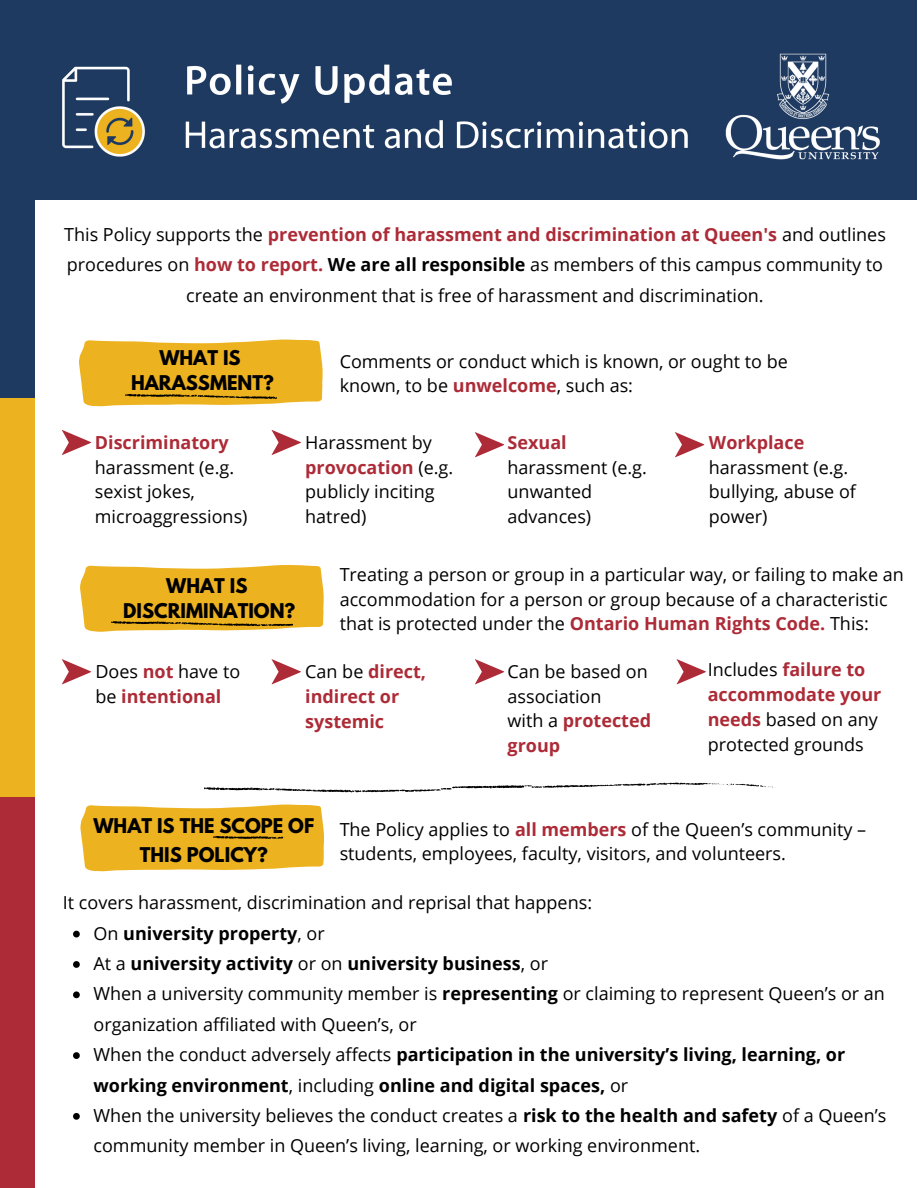
<style>
.page{position:relative;width:918px;height:1188px;background:#fff}
.page>*{position:absolute;margin:0;border:0;box-sizing:border-box;transform-origin:0 0}
.t1{font:18px/24.8px "Open Sans";color:#000}
.t2{font:700 18px/30.3px "Open Sans";color:#000}
.t3{font:700 18px/24.8px "Open Sans";color:#ac2b37}
.t4{font:700 18px "League Spartan";color:#000}
.s1{font-weight:700;color:#ac2b37}
.s2{font-weight:700}
.s3{font-weight:400;color:#000}
.s4{font-weight:400}
</style>
<div class="page">
<div style="left:0;top:0;width:35px;height:398px;background:#1f3a60"></div>
<div style="left:0;top:398px;width:35px;height:398px;background:#edb220"></div>
<div style="left:0;top:798px;width:35px;height:390px;background:#ac2b37"></div>
<div style="left:1px;top:0;width:916px;height:199px;background:#1f3a60"></div>
<img style="left:62px;top:64px;width:626px;height:93px">
<svg style="left:80px;top:565px;width:244px;height:67px;background:#eab431"></svg>
<img style="left:725px;top:53px;width:155px;height:107px">
<svg style="left:80px;top:783px;width:693px;height:89px"></svg>
<svg style="left:62px;top:339px;width:261px;height:116px"></svg>
<svg style="left:73px;top:931px;width:7px;height:6px"></svg>
<svg style="left:73px;top:961px;width:7px;height:7px"></svg>
<svg style="left:73px;top:991px;width:7px;height:7px"></svg>
<svg style="left:73px;top:1052px;width:7px;height:7px"></svg>
<svg style="left:73px;top:1113px;width:7px;height:7px"></svg>
<svg style="left:475px;top:432px;width:30px;height:26px"></svg>
<svg style="left:675px;top:432px;width:30px;height:26px"></svg>
<svg style="left:61px;top:659px;width:30px;height:26px"></svg>
<svg style="left:271px;top:659px;width:30px;height:26px"></svg>
<svg style="left:475px;top:659px;width:30px;height:26px"></svg>
<svg style="left:676px;top:659px;width:30px;height:26px"></svg>
<p class="t1" style="left:64px;top:219px;width:823px;line-height:30.3px;text-align:center">This Policy supports the <span class="s1">prevention of harassment and discrimination at Queen's</span> and outlines procedures on <span class="s1">how to report.</span> <span class="s2">We are all responsible</span> as members of this campus community to create an environment that is free of harassment and discrimination.</p>
<p class="t4" style="left:159px;top:349px;width:83px">WHAT IS</p>
<p class="t4" style="left:131px;top:374px;width:144px">HARASSMENT?</p>
<p class="t1" style="left:340px;top:348px;width:450px">Comments or conduct which is known, or ought to be known, to be <span class="s1">unwelcome</span>, such as:</p>
<p class="t1" style="left:95px;top:430px;width:154px"><span class="s1">Discriminatory </span>harassment (e.g. sexist jokes, microaggressions)</p>
<p class="t1" style="left:305px;top:430px;width:149px">Harassment by <span class="s1">provocation</span> (e.g. publicly inciting hatred)</p>
<p class="t1" style="left:508px;top:430px;width:141px"><span class="s1">Sexual </span>harassment (e.g. unwanted advances)</p>
<p class="t1" style="left:709px;top:430px;width:149px"><span class="s1">Workplace </span>harassment (e.g. bullying, abuse of power)</p>
<p class="t4" style="left:166px;top:577px;width:83px">WHAT IS</p>
<p class="t4" style="left:123px;top:602px;width:174px">DISCRIMINATION?</p>
<p class="t1" style="left:340px;top:561px;width:566px">Treating a person or group in a particular way, or failing to make an accommodation for a person or group because of a characteristic that is protected under the <span class="s1">Ontario Human Rights Code.</span> This:</p>
<p class="t3" style="left:95px;top:659px;width:146px"><span class="s3">Does</span> not <span class="s3">have to be</span> intentional</p>
<p class="t1" style="left:508px;top:658px;width:142px">Can be based on association</p>
<p class="t3" style="left:508px;top:708px;width:145px"><span class="s3">with a</span> protected group</p>
<p class="t3" style="left:305px;top:659px;width:122px"><span class="s3">Can be</span> direct, indirect or systemic</p>
<p class="t1" style="left:708px;top:657px;width:175px">Includes <span class="s1">failure to accommodate your needs</span> based on any protected grounds</p>
<p class="t4" style="left:93px;top:817px;width:222px">WHAT IS THE SCOPE OF</p>
<p class="t4" style="left:140px;top:846px;width:130px">THIS POLICY?</p>
<p class="t1" style="left:340px;top:816px;width:528px">The Policy applies to <span class="s1">all members</span> of the Queen’s community –</p>
<p class="t1" style="left:340px;top:841px;width:448px">students, employees, faculty, visitors, and volunteers.</p>
<p class="t1" style="left:63px;top:890px;width:531px">It covers harassment, discrimination and reprisal that happens:</p>
<p class="t2" style="left:94px;top:918px;width:233px"><span class="s4">On</span> university property<span class="s4">, or</span></p>
<p class="t2" style="left:94px;top:948px;width:456px"><span class="s4">At a</span> university activity <span class="s4">or on</span> university business<span class="s4">, or</span></p>
<p class="t1" style="left:94px;top:978px;width:793px;line-height:30.3px">When a university community member is <span class="s2">representing</span> or claiming to represent Queen’s or an organization affiliated with Queen’s, or</p>
<p class="t2" style="left:94px;top:1039px;width:753px"><span class="s4">When the conduct adversely affects</span> participation in the university’s living, learning, or working environment<span class="s4">, including</span> online and digital spaces, <span class="s4">or</span></p>
<p class="t1" style="left:94px;top:1100px;width:794px;line-height:30.3px">When the university believes the conduct creates a <span class="s2">risk to the health and safety</span> of a Queen’s community member in Queen’s living, learning, or working environment.</p>
</div>
